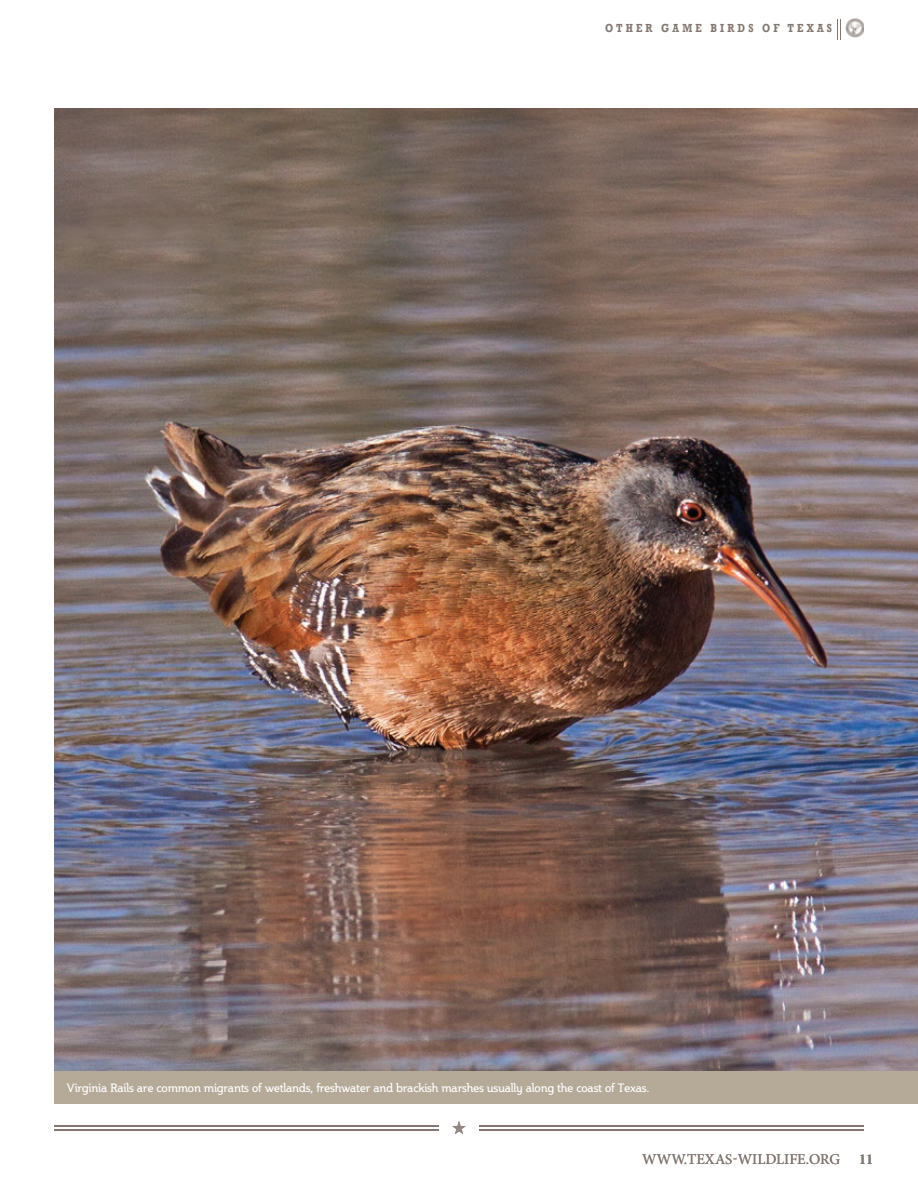
<style>
.page{position:relative;width:918px;height:1188px;background:#fff}
.page>*{position:absolute;margin:0;border:0;box-sizing:border-box;transform-origin:0 0}
.t1{font:15px "Minion Pro";color:#837770}
.t2{font:700 condensed 15px "Minion Pro";color:#837770}
.t3{font:12px "Steinem";letter-spacing:-.01em;color:#fff}
.t4{font:700 12px "Rockwell";letter-spacing:.325em;color:#837770;scale:.8 1}
</style>
<div class="page">
<img style="left:54px;top:108px;width:864px;height:963px">
<svg style="left:452px;top:1121px;width:14px;height:13px"></svg>
<hr style="left:479px;top:1125px;width:385px;height:1px;background:#837770">
<hr style="left:479px;top:1130px;width:385px;height:1px;background:#837770">
<hr style="left:54px;top:1125px;width:385px;height:1px;background:#837770">
<hr style="left:54px;top:1130px;width:385px;height:1px;background:#837770">
<svg style="left:837px;top:19px;width:4px;height:20px"></svg>
<img style="left:845px;top:19px;width:19px;height:19px">
<div style="left:54px;top:1071px;width:864px;height:33px;background:#b4aa97"></div>
<p class="t4" style="left:605px;top:21px;width:285px">OTHER GAME BIRDS OF TEXAS</p>
<p class="t3" style="left:67px;top:1081px;width:584px">Virginia Rails are common migrants of wetlands, freshwater and brackish marshes usually along the coast of Texas.</p>
<p class="t1" style="left:642px;top:1149px;width:199px">WWW.TEXAS-WILDLIFE.ORG</p>
<p class="t2" style="left:859px;top:1149px;width:15px">11</p>
</div>
